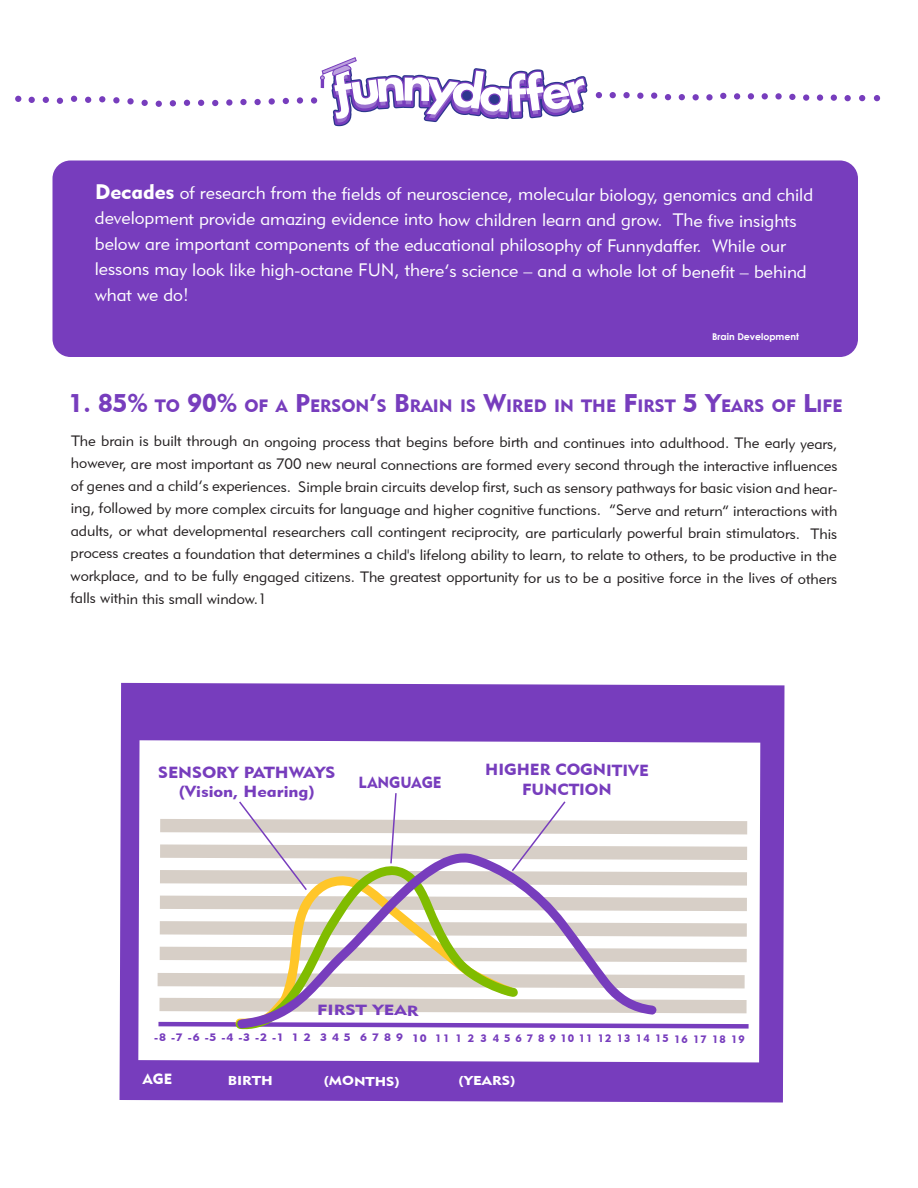
<style>
.page{position:relative;width:918px;height:1188px;background:#fff}
.page>*{position:absolute;margin:0;border:0;box-sizing:border-box;transform-origin:0 0}
.t1{font:18px/25.2px "Geometric 415 BT Lite A";letter-spacing:-.005em;color:#fff}
.t2{font:17.85px "Geometric 415 BT Black A";color:#773dbd}
.t3{font:16.05px/19.4px "Geometric 415 BT Black A";letter-spacing:-.005em;color:#773dbd;text-align:center;scale:1.12 1}
.t4{font:16.05px/19.4px "Geometric 415 BT Black A";letter-spacing:-.005em;color:#773dbd;text-align:center;scale:1.06 1}
.t5{font:16.05px "Geometric 415 BT Black A";letter-spacing:-.005em;color:#773dbd;scale:.94 1}
.t6{font:15px/22.4px "Geometric 415 BT Lite A";letter-spacing:-.005em;color:#231f20;text-align:justify}
.t7{font:14.7px "Geometric 415 BT Black A";letter-spacing:-.005em;color:#773dbd;scale:1.25 1}
.t8{font:14.7px "Geometric 415 BT Black A";color:#fff}
.t9{font:12.9px "Geometric 415 BT Black A";letter-spacing:-.005em;color:#fff;scale:1.18 1}
.t10{font:12.9px "Geometric 415 BT Black A";letter-spacing:-.005em;color:#fff;scale:1.16 1}
.t11{font:10.8px "Geometric 415 BT Black A";letter-spacing:.095em;color:#773dbd;scale:1.12 1}
.t12{font:700 9.45px "Century Gothic";letter-spacing:-.005em;color:#fff}
.s1{font-family:"Geometric 415 BT Black A";font-size:21px}
.s2{font-size:25.5px}
</style>
<div class="page">
<div style="left:52px;top:160px;width:806px;height:197px;background:#773dbd;border-radius:18px"></div>
<div style="left:120px;top:683px;width:665px;height:419px;background:#773dbd"></div>
<svg style="left:138px;top:740px;width:622px;height:322px"></svg>
<svg style="left:154px;top:792px;width:599px;height:239px"></svg>
<svg style="left:320px;top:57px;width:267px;height:69px"></svg>
<svg style="left:99px;top:96px;width:6px;height:6px"></svg>
<div style="left:113px;top:97px;width:7px;height:6px;background:#773dbd;border-radius:50%"></div>
<div style="left:127px;top:98px;width:7px;height:6px;background:#773dbd;border-radius:50%"></div>
<svg style="left:142px;top:100px;width:6px;height:6px"></svg>
<svg style="left:156px;top:101px;width:6px;height:6px"></svg>
<svg style="left:170px;top:100px;width:6px;height:6px"></svg>
<svg style="left:184px;top:100px;width:6px;height:6px"></svg>
<svg style="left:198px;top:100px;width:6px;height:6px"></svg>
<svg style="left:212px;top:100px;width:6px;height:6px"></svg>
<div style="left:226px;top:99px;width:6px;height:7px;background:#773dbd;border-radius:50%"></div>
<div style="left:240px;top:99px;width:7px;height:6px;background:#773dbd;border-radius:50%"></div>
<div style="left:254px;top:99px;width:7px;height:6px;background:#773dbd;border-radius:50%"></div>
<div style="left:269px;top:98px;width:6px;height:7px;background:#773dbd;border-radius:50%"></div>
<svg style="left:283px;top:98px;width:6px;height:6px"></svg>
<div style="left:297px;top:97px;width:6px;height:7px;background:#773dbd;border-radius:50%"></div>
<div style="left:311px;top:97px;width:6px;height:7px;background:#773dbd;border-radius:50%"></div>
<svg style="left:15px;top:96px;width:6px;height:6px"></svg>
<svg style="left:29px;top:97px;width:6px;height:6px"></svg>
<svg style="left:43px;top:97px;width:6px;height:6px"></svg>
<svg style="left:57px;top:98px;width:6px;height:6px"></svg>
<svg style="left:71px;top:96px;width:6px;height:6px"></svg>
<svg style="left:85px;top:97px;width:6px;height:6px"></svg>
<div style="left:692px;top:94px;width:7px;height:7px;background:#773dbd;border-radius:50%"></div>
<svg style="left:706px;top:94px;width:7px;height:7px"></svg>
<svg style="left:720px;top:93px;width:6px;height:6px"></svg>
<div style="left:734px;top:93px;width:6px;height:7px;background:#773dbd;border-radius:50%"></div>
<div style="left:748px;top:93px;width:6px;height:7px;background:#773dbd;border-radius:50%"></div>
<div style="left:762px;top:93px;width:6px;height:7px;background:#773dbd;border-radius:50%"></div>
<svg style="left:775px;top:93px;width:7px;height:7px"></svg>
<div style="left:789px;top:94px;width:7px;height:6px;background:#773dbd;border-radius:50%"></div>
<div style="left:803px;top:94px;width:6px;height:7px;background:#773dbd;border-radius:50%"></div>
<div style="left:817px;top:94px;width:6px;height:7px;background:#773dbd;border-radius:50%"></div>
<div style="left:831px;top:94px;width:6px;height:7px;background:#773dbd;border-radius:50%"></div>
<div style="left:844px;top:95px;width:7px;height:6px;background:#773dbd;border-radius:50%"></div>
<svg style="left:859px;top:95px;width:6px;height:6px"></svg>
<svg style="left:874px;top:95px;width:6px;height:6px"></svg>
<svg style="left:596px;top:92px;width:6px;height:6px"></svg>
<svg style="left:610px;top:92px;width:6px;height:6px"></svg>
<div style="left:623px;top:92px;width:7px;height:6px;background:#773dbd;border-radius:50%"></div>
<div style="left:637px;top:93px;width:7px;height:6px;background:#773dbd;border-radius:50%"></div>
<div style="left:651px;top:92px;width:6px;height:7px;background:#773dbd;border-radius:50%"></div>
<svg style="left:665px;top:94px;width:6px;height:6px"></svg>
<svg style="left:679px;top:94px;width:6px;height:6px"></svg>
<p class="t1" style="left:95px;top:181px;width:720px"><span class="s1">Decades</span> of research from the fields of neuroscience, molecular biology, genomics and child development provide amazing evidence into how children learn and grow. The five insights below are important components of the educational philosophy of Funnydaffer. While our lessons may look like high-octane FUN, there’s science – and a whole lot of benefit – behind what we do!</p>
<p class="t12" style="left:712px;top:329px;width:88px">Brain Development</p>
<p class="t2" style="left:69px;top:395px;width:776px"><span class="s2">1. 85%</span> TO <span class="s2">90%</span> OF A <span class="s2">P</span>ERSON<span class="s2">’</span>S <span class="s2">B</span>RAIN IS <span class="s2">W</span>IRED IN THE <span class="s2">F</span>IRST <span class="s2">5 Y</span>EARS OF <span class="s2">L</span>IFE</p>
<p class="t6" style="left:70px;top:431px;width:769px">The brain is built through an ongoing process that begins before birth and continues into adulthood. The early years, however, are most important as 700 new neural connections are formed every second through the interactive influences of genes and a child’s experiences. Simple brain circuits develop first, such as sensory pathways for basic vision and hear&shy;ing, followed by more complex circuits for language and higher cognitive functions. “Serve and return” interactions with adults, or what developmental researchers call contingent reciprocity, are particularly powerful brain stimulators. This process creates a foundation that determines a child's lifelong ability to learn, to relate to others, to be productive in the workplace, and to be fully engaged citizens. The greatest opportunity for us to be a positive force in the lives of others falls within this small window.1</p>
<p class="t3" style="left:158px;top:762px;width:160px">SENSORY PATHWAYS (Vision, Hearing)</p>
<p class="t5" style="left:358px;top:773px;width:90px">LANGUAGE</p>
<p class="t4" style="left:485px;top:760px;width:156px">HIGHER COGNITIVE<br>FUNCTION</p>
<p class="t7" style="left:317px;top:1001px;width:82px">FIRST YEAR</p>
<p class="t11" style="left:154px;top:1031px;width:529px">-8 -7 -6 -5 -4 -3 -2 -1 1 2 3 4 5 6 7 8 9 10 11 1 2 3 4 5 6 7 8 9 10 11 12 13 14 15 16 17 18 19</p>
<p class="t8" style="left:143px;top:1069px;width:31px">AGE</p>
<p class="t9" style="left:228px;top:1073px;width:40px">BIRTH</p>
<p class="t10" style="left:324px;top:1073px;width:67px">(MONTHS)</p>
<p class="t9" style="left:459px;top:1072px;width:50px">(YEARS)</p>
</div>
